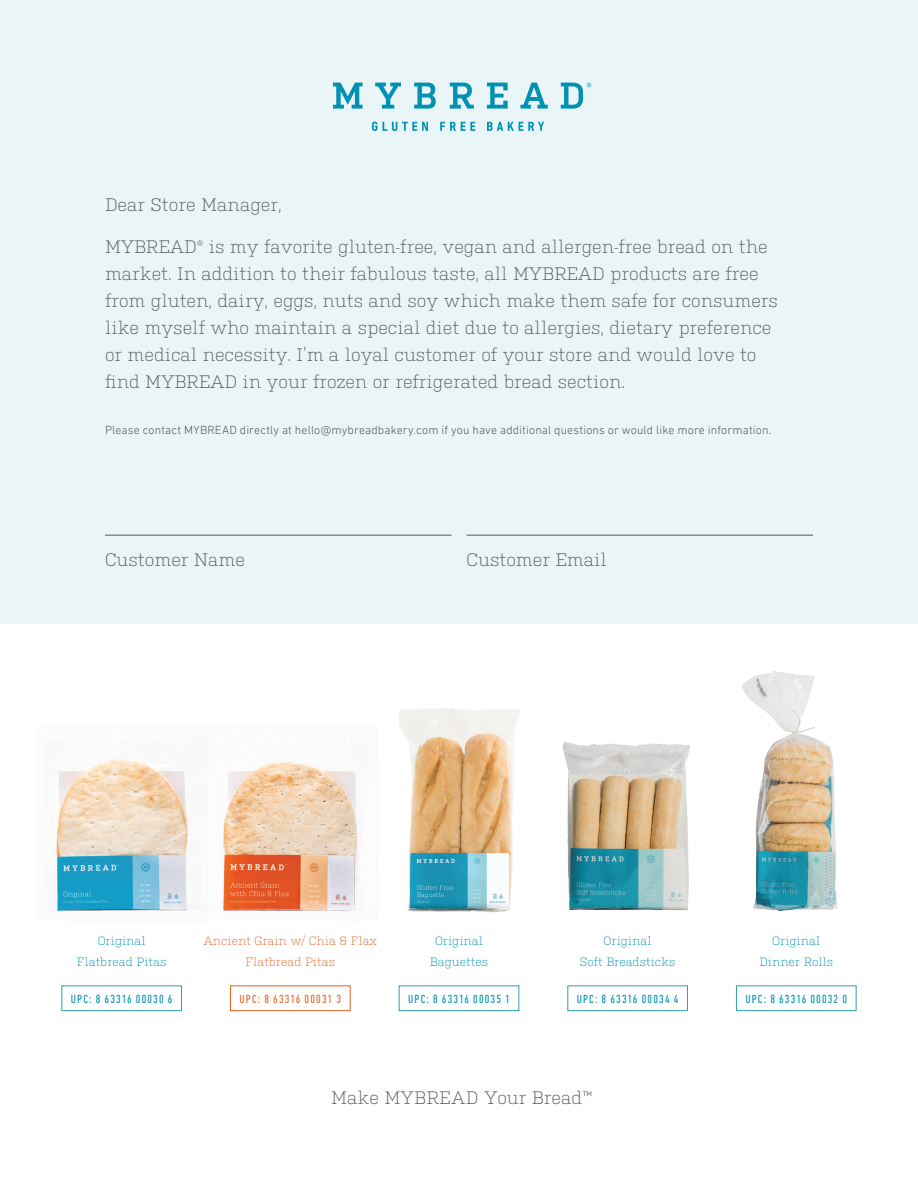
<style>
.page{position:relative;width:918px;height:1188px;background:#fff}
.page>*{position:absolute;margin:0;border:0;box-sizing:border-box;transform-origin:0 0}
.t1{font:300 18px/27px "Kulturista";color:#57585a}
.t2{font:300 12px "DIN Next LT Pro";letter-spacing:.01em;color:#57585a}
.t3{font:300 12px/21px "Kulturista";color:#0091b3;text-align:center}
.t4{font:condensed 12px "DIN Next LT Pro";letter-spacing:.095em;color:#0091b3}
.t5{font:300 12px/21px "Kulturista";color:#e06525;text-align:center}
.t6{font:condensed 12px "DIN Next LT Pro";letter-spacing:.095em;color:#e06525}
</style>
<div class="page">
<div style="left:0;top:0;width:918px;height:624px;background:#eaf5f8"></div>
<img style="left:48px;top:758px;width:310px;height:154px">
<hr style="left:105px;top:535px;width:347px;height:1px;background:#57585a">
<hr style="left:466px;top:535px;width:347px;height:1px;background:#57585a">
<svg style="left:333px;top:83px;width:30px;height:26px"></svg>
<svg style="left:375px;top:83px;width:26px;height:26px"></svg>
<svg style="left:414px;top:83px;width:22px;height:26px"></svg>
<svg style="left:450px;top:83px;width:24px;height:26px"></svg>
<svg style="left:487px;top:83px;width:21px;height:26px"></svg>
<svg style="left:520px;top:83px;width:28px;height:26px"></svg>
<svg style="left:372px;top:122px;width:56px;height:9px"></svg>
<svg style="left:440px;top:122px;width:35px;height:9px"></svg>
<svg style="left:487px;top:122px;width:57px;height:9px"></svg>
<svg style="left:561px;top:83px;width:30px;height:26px"></svg>
<img style="left:399px;top:708px;width:121px;height:204px">
<img style="left:742px;top:671px;width:96px;height:241px">
<img style="left:562px;top:742px;width:128px;height:169px">
<div style="left:61px;top:985px;width:121px;height:26px;border:1px solid #319fac"></div>
<div style="left:399px;top:985px;width:120px;height:26px;border:1px solid #319fac"></div>
<div style="left:567px;top:985px;width:121px;height:26px;border:1px solid #319fac"></div>
<div style="left:736px;top:985px;width:121px;height:26px;border:1px solid #319fac"></div>
<div style="left:230px;top:985px;width:121px;height:26px;border:1px solid #e06525"></div>
<p class="t1" style="left:105px;top:190px;width:178px">Dear Store Manager,</p>
<p class="t1" style="left:105px;top:232px;width:675px">MYBREAD® is my favorite gluten-free, vegan and allergen-free bread on the market. In addition to their fabulous taste, all MYBREAD products are free from gluten, dairy, eggs, nuts and soy which make them safe for consumers like myself who maintain a special diet due to allergies, dietary preference or medical necessity. I’m a loyal customer of your store and would love to find MYBREAD in your frozen or refrigerated bread section.</p>
<p class="t2" style="left:105px;top:423px;width:668px">Please contact MYBREAD directly at hello@mybreadbakery.com if you have additional questions or would like more information.</p>
<p class="t1" style="left:105px;top:545px;width:141px">Customer Name</p>
<p class="t1" style="left:466px;top:545px;width:142px">Customer Email</p>
<p class="t3" style="left:77px;top:929px;width:91px">Original<br>Flatbread Pitas</p>
<p class="t5" style="left:203px;top:929px;width:175px">Ancient Grain w/ Chia &amp; Flax<br>Flatbread Pitas</p>
<p class="t3" style="left:430px;top:929px;width:60px">Original<br>Baguettes</p>
<p class="t3" style="left:580px;top:929px;width:97px">Original<br>Soft Breadsticks</p>
<p class="t3" style="left:759px;top:929px;width:75px">Original<br>Dinner Rolls</p>
<p class="t4" style="left:71px;top:993px;width:103px">UPC: 8 63316 00030 6</p>
<p class="t6" style="left:240px;top:993px;width:103px">UPC: 8 63316 00031 3</p>
<p class="t4" style="left:408px;top:993px;width:103px">UPC: 8 63316 00035 1</p>
<p class="t4" style="left:577px;top:993px;width:103px">UPC: 8 63316 00034 4</p>
<p class="t4" style="left:745px;top:993px;width:103px">UPC: 8 63316 00032 0</p>
<p class="t1" style="left:331px;top:1082px;width:263px">Make MYBREAD Your Bread™</p>
</div>
